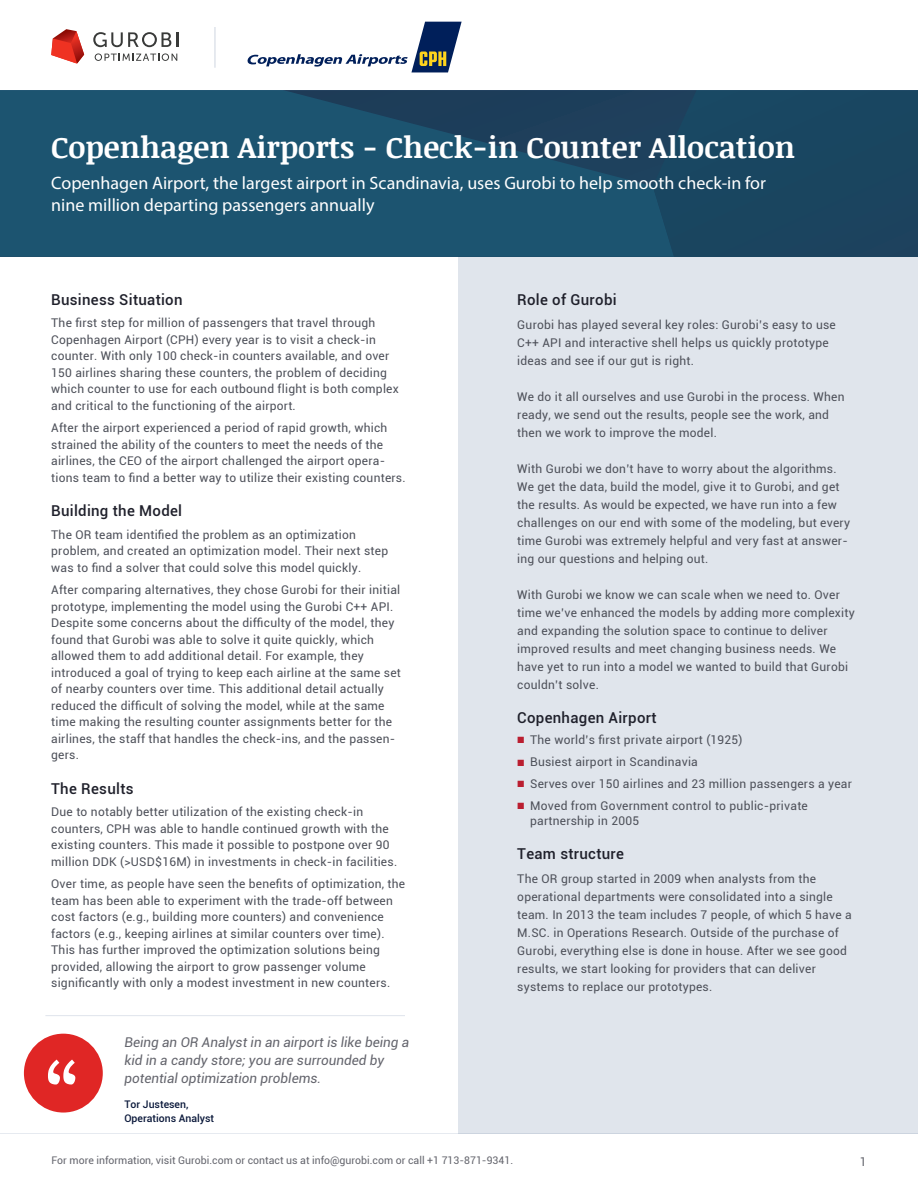
<style>
.page{position:relative;width:918px;height:1188px;background:#e0e5ec}
.page>*{position:absolute;margin:0;border:0;box-sizing:border-box;transform-origin:0 0}
.t1{font:700 30px "Noticia Text";color:#fff}
.t2{font:18px/21.6px "Myriad Pro";color:#fff}
.t3{font:500 15px "Roboto";letter-spacing:.02em;color:#1f202b}
.t4{font:italic 13.5px/18px "Roboto";color:#64656d}
.t5{font:13.5px/21.8px "Arial";color:#ba1e30;text-align:justify}
.t6{font:12px/16.5px "Roboto";letter-spacing:.02em;color:#4d5059}
.t7{font:12px "Roboto";color:#64656d}
.t8{font:10.5px "Roboto";color:#64656d}
.t9{font:500 10.5px/13.5px "Roboto";color:#0b193b}
</style>
<div class="page">
<div style="left:0;top:257px;width:458px;height:877px;background:#fff"></div>
<svg style="left:0;top:91px;width:653px;height:166px;background:#1c506c"></svg>
<div style="left:653px;top:91px;width:265px;height:166px;background:#194660"></div>
<hr style="left:0;top:89px;width:918px;height:2px;background:#587098">
<div style="left:0;top:0;width:918px;height:90px;background:#fff"></div>
<svg style="left:93px;top:32px;width:85px;height:15px"></svg>
<svg style="left:95px;top:53px;width:82px;height:8px"></svg>
<svg style="left:51px;top:29px;width:33px;height:35px"></svg>
<hr style="left:214px;top:27px;width:2px;height:41px;background:#597198">
<hr style="left:0;top:1133px;width:918px;height:2px;background:#587098">
<div style="left:0;top:1134px;width:918px;height:54px;background:#fff"></div>
<div style="left:24px;top:1034px;width:79px;height:79px;background:#e02625;border-radius:39px"></div>
<svg style="left:48px;top:1060px;width:27px;height:25px"></svg>
<hr style="left:45px;top:1015px;width:360px;height:1px;background:#597198">
<svg style="left:247px;top:22px;width:215px;height:50px"></svg>
<h1 class="t1" style="left:51px;top:126px;width:746px">Copenhagen Airports - Check-in Counter Allocation</h1>
<h2 class="t2" style="left:51px;top:172px;width:716px">Copenhagen Airport, the largest airport in Scandinavia, uses Gurobi to help smooth check-in for nine million departing passengers annually</h2>
<p class="t3" style="left:51px;top:289px;width:133px">Business Situation</p>
<p class="t6" style="left:51px;top:314px;width:349px">The first step for million of passengers that travel through Copenhagen Airport (CPH) every year is to visit a check-in counter. With only 100 check-in counters available, and over 150 airlines sharing these counters, the problem of deciding which counter to use for each outbound flight is both complex and critical to the functioning of the airport.</p>
<p class="t6" style="left:51px;top:419px;width:356px">After the airport experienced a period of rapid growth, which strained the ability of the counters to meet the needs of the airlines, the CEO of the airport challenged the airport opera&shy;tions team to find a better way to utilize their existing counters.</p>
<p class="t3" style="left:51px;top:501px;width:132px">Building the Model</p>
<p class="t6" style="left:51px;top:526px;width:338px">The OR team identified the problem as an optimization problem, and created an optimization model. Their next step was to find a solver that could solve this model quickly.</p>
<p class="t6" style="left:51px;top:581px;width:351px">After comparing alternatives, they chose Gurobi for their initial prototype, implementing the model using the Gurobi C++ API.<br>Despite some concerns about the difficulty of the model, they found that Gurobi was able to solve it quite quickly, which allowed them to add additional detail. For example, they introduced a goal of trying to keep each airline at the same set of nearby counters over time. This additional detail actually reduced the difficult of solving the model, while at the same time making the resulting counter assignments better for the airlines, the staff that handles the check-ins, and the passen&shy;gers.</p>
<p class="t3" style="left:51px;top:778px;width:84px">The Results</p>
<p class="t6" style="left:51px;top:803px;width:348px">Due to notably better utilization of the existing check-in counters, CPH was able to handle continued growth with the existing counters. This made it possible to postpone over 90 million DDK (&gt;USD$16M) in investments in check-in facilities.</p>
<p class="t6" style="left:51px;top:875px;width:356px">Over time, as people have seen the benefits of optimization, the team has been able to experiment with the trade-off between cost factors (e.g., building more counters) and convenience factors (e.g., keeping airlines at similar counters over time).<br>This has further improved the optimization solutions being provided, allowing the airport to grow passenger volume significantly with only a modest investment in new counters.</p>
<p class="t4" style="left:124px;top:1033px;width:286px">Being an OR Analyst in an airport is like being a kid in a candy store; you are surrounded by potential optimization problems.</p>
<p class="t9" style="left:124px;top:1098px;width:91px">Tor Justesen,<br>Operations Analyst</p>
<p class="t3" style="left:517px;top:289px;width:101px">Role of Gurobi</p>
<p class="t6" style="left:517px;top:315px;width:320px;line-height:18px">Gurobi has played several key roles: Gurobi’s easy to use<br>C++ API and interactive shell helps us quickly prototype ideas and see if our gut is right.</p>
<p class="t6" style="left:517px;top:387px;width:329px;line-height:18px">We do it all ourselves and use Gurobi in the process. When ready, we send out the results, people see the work, and then we work to improve the model.</p>
<p class="t6" style="left:517px;top:459px;width:334px;line-height:18px">With Gurobi we don’t have to worry about the algorithms.<br>We get the data, build the model, give it to Gurobi, and get the results. As would be expected, we have run into a few challenges on our end with some of the modeling, but every time Gurobi was extremely helpful and very fast at answer&shy;ing our questions and helping out.</p>
<p class="t6" style="left:517px;top:585px;width:339px;line-height:18px">With Gurobi we know we can scale when we need to. Over time we’ve enhanced the models by adding more complexity and expanding the solution space to continue to deliver improved results and meet changing business needs. We have yet to run into a model we wanted to build that Gurobi couldn’t solve.</p>
<p class="t3" style="left:517px;top:707px;width:141px">Copenhagen Airport</p>
<p class="t6" style="left:530px;top:729px;width:323px;line-height:21.8px">The world’s first private airport (1925)<br>Busiest airport in Scandinavia<br>Serves over 150 airlines and 23 million passengers a year Moved from Government control to public-private</p>
<p class="t6" style="left:530px;top:812px;width:111px">partnership in 2005</p>
<p class="t3" style="left:517px;top:843px;width:108px">Team structure</p>
<p class="t6" style="left:517px;top:869px;width:336px;line-height:18px">The OR group started in 2009 when analysts from the operational departments were consolidated into a single team. In 2013 the team includes 7 people, of which 5 have a M.SC. in Operations Research. Outside of the purchase of Gurobi, everything else is done in house. After we see good results, we start looking for providers that can deliver systems to replace our prototypes.</p>
<p class="t5" style="left:517px;top:728px;width:10px">■ ■ ■ ■</p>
<p class="t8" style="left:52px;top:1153px;width:463px">For more information, visit Gurobi.com or contact us at info@gurobi.com or call +1 713-871-9341.</p>
<p class="t7" style="left:860px;top:1153px;width:8px">1</p>
</div>
